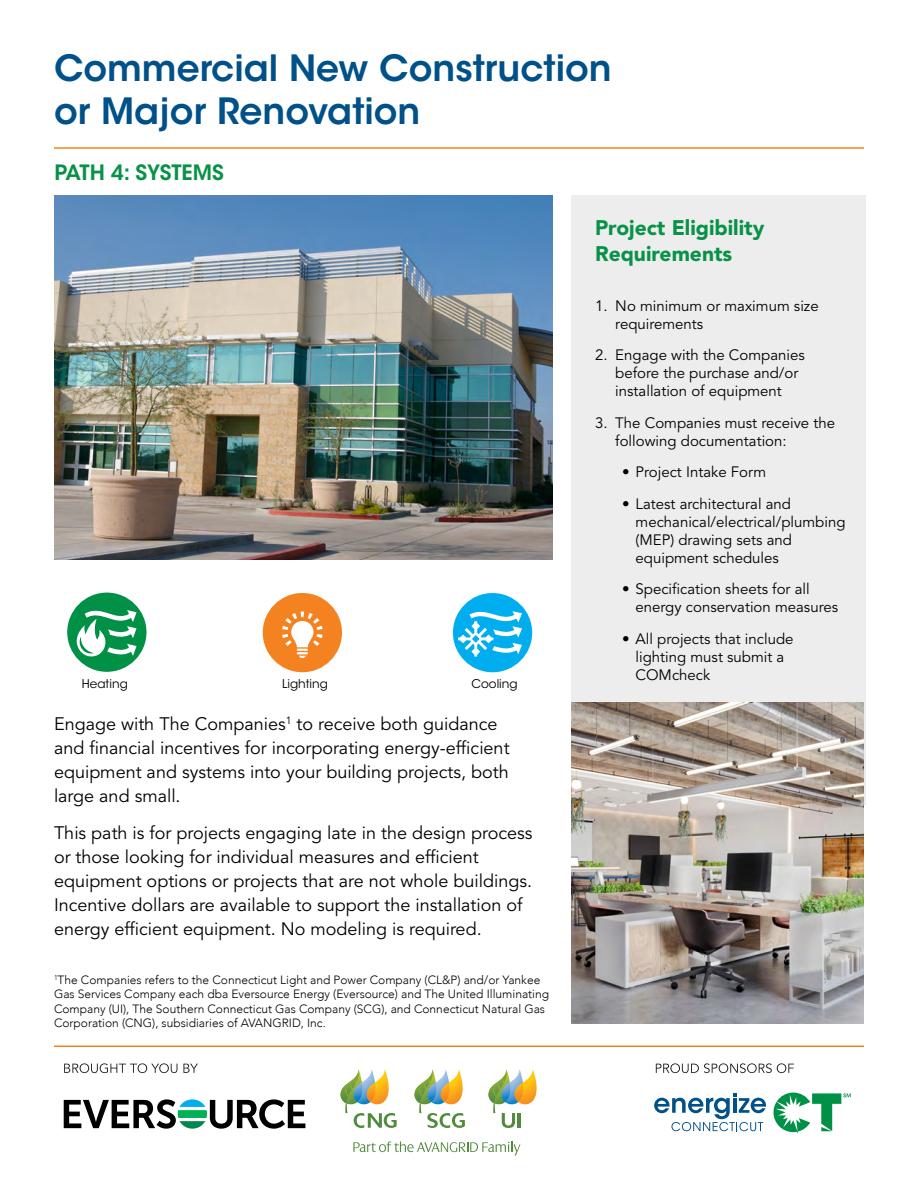
<style>
.page{position:relative;width:918px;height:1188px;background:#fff}
.page>*{position:absolute;margin:0;border:0;box-sizing:border-box;transform-origin:0 0}
.t1{font:600 36px/43.2px "ITC Avant Garde Std";color:#005189}
.t2{font:900 21px/25.2px "Avenir LT Std";color:#089247}
.t3{font:600 21px "ITC Avant Garde Std";color:#089247}
.t4{font:18px/24px "Avenir LT Std";color:#000}
.t5{font:15px/18px "Avenir LT Std";color:#000}
.t6{font:300 12px/14.4px "Avenir";color:#000}
.t7{font:12px "ITC Avant Garde Std";color:#000}
</style>
<div class="page">
<svg style="left:64px;top:1099px;width:241px;height:30px"></svg>
<svg style="left:654px;top:1093px;width:112px;height:38px"></svg>
<svg style="left:773px;top:1093px;width:78px;height:41px"></svg>
<svg style="left:353px;top:1141px;width:167px;height:14px"></svg>
<svg style="left:340px;top:1069px;width:57px;height:59px"></svg>
<svg style="left:414px;top:1069px;width:51px;height:59px"></svg>
<svg style="left:488px;top:1069px;width:49px;height:59px"></svg>
<hr style="left:517px;top:1113px;width:3px;height:15px;background:#528a3e">
<svg style="left:64px;top:1063px;width:113px;height:10px"></svg>
<svg style="left:183px;top:1064px;width:15px;height:9px"></svg>
<svg style="left:656px;top:1063px;width:138px;height:10px"></svg>
<hr style="left:54px;top:1046px;width:810px;height:1px;background:#f58220">
<div style="left:572px;top:196px;width:294px;height:609px;background:#ededee"></div>
<hr style="left:54px;top:147px;width:810px;height:2px;background:#f58220">
<div style="left:453px;top:593px;width:79px;height:79px;background:#00aeef;border-radius:50%"></div>
<div style="left:263px;top:593px;width:79px;height:79px;background:#f58220;border-radius:50%"></div>
<div style="left:67px;top:593px;width:79px;height:79px;background:#009147;border-radius:50%"></div>
<svg style="left:282px;top:612px;width:41px;height:46px"></svg>
<svg style="left:69px;top:609px;width:68px;height:49px"></svg>
<svg style="left:458px;top:610px;width:64px;height:47px"></svg>
<img style="left:54px;top:196px;width:499px;height:363px">
<img style="left:572px;top:702px;width:292px;height:322px">
<h1 class="t1" style="left:54px;top:46px;width:559px">Commercial New Construction or Major Renovation</h1>
<p class="t3" style="left:55px;top:159px;width:171px">PATH 4: SYSTEMS</p>
<p class="t7" style="left:82px;top:677px;width:47px">Heating</p>
<p class="t7" style="left:282px;top:677px;width:47px">Lighting</p>
<p class="t7" style="left:471px;top:677px;width:48px">Cooling</p>
<p class="t4" style="left:54px;top:712px;width:457px">Engage with The Companies<sup>1</sup> to receive both guidance and financial incentives for incorporating energy-efficient equipment and systems into your building projects, both large and small.</p>
<p class="t4" style="left:54px;top:821px;width:480px">This path is for projects engaging late in the design process or those looking for individual measures and efficient equipment options or projects that are not whole buildings.<br>Incentive dollars are available to support the installation of energy efficient equipment. No modeling is required.</p>
<p class="t6" style="left:54px;top:973px;width:497px"><sup>1</sup>The Companies refers to the Connecticut Light and Power Company (CL&amp;P) and/or Yankee Gas Services Company each dba Eversource Energy (Eversource) and The United Illuminating Company (UI), The Southern Connecticut Gas Company (SCG), and Connecticut Natural Gas Corporation (CNG), subsidiaries of AVANGRID, Inc.</p>
<p class="t2" style="left:595px;top:215px;width:171px">Project Eligibility<br>Requirements</p>
<p class="t5" style="left:615px;top:297px;width:205px;text-indent:-20px">1. No minimum or maximum size requirements</p>
<p class="t5" style="left:615px;top:346px;width:191px;text-indent:-20px">2. Engage with the Companies before the purchase and/or installation of equipment</p>
<p class="t5" style="left:615px;top:414px;width:221px;text-indent:-20px">3. The Companies must receive the following documentation:</p>
<p class="t5" style="left:622px;top:463px;width:146px">• Project Intake Form</p>
<p class="t5" style="left:636px;top:495px;width:211px;text-indent:-14px">• Latest architectural and mechanical/electrical/plumbing (MEP) drawing sets and equipment schedules</p>
<p class="t5" style="left:636px;top:580px;width:204px;text-indent:-14px">• Specification sheets for all energy conservation measures</p>
<p class="t5" style="left:636px;top:630px;width:160px;text-indent:-14px">• All projects that include lighting must submit a<br>COMcheck</p>
</div>
